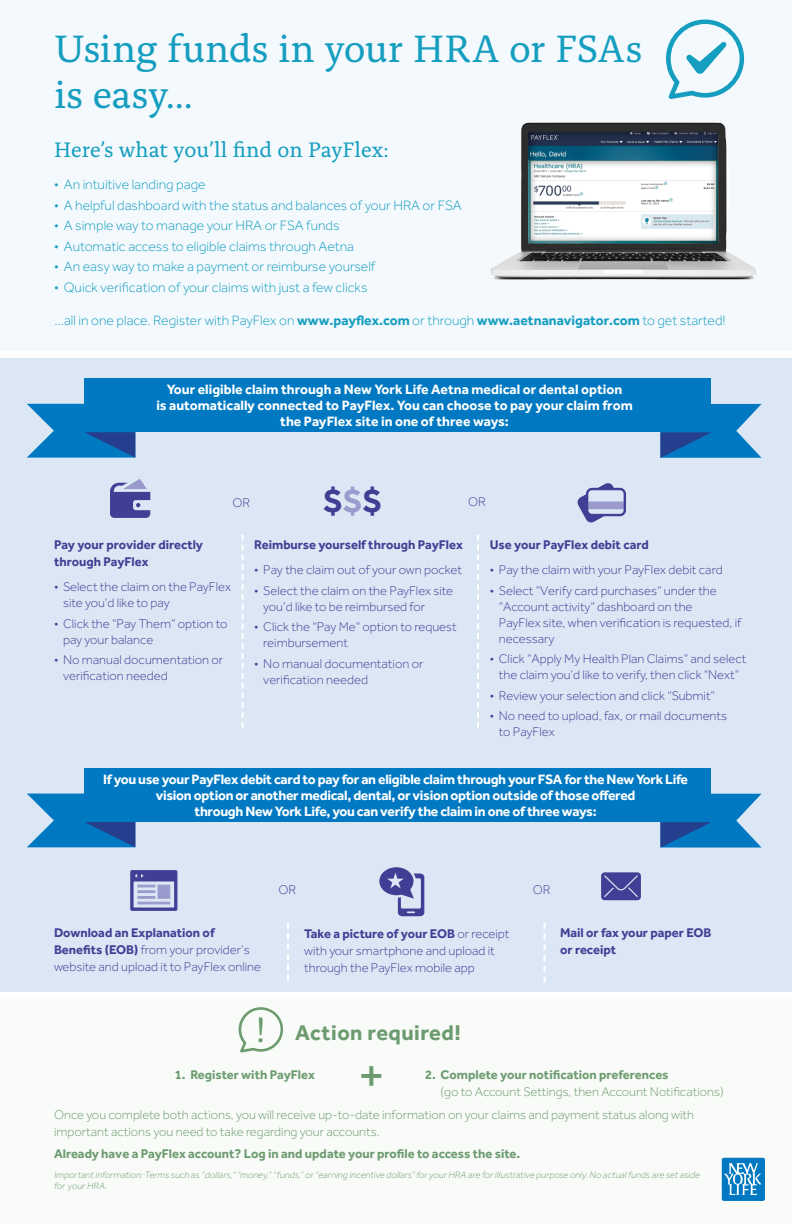
<style>
.page{position:relative;width:792px;height:1224px;background:#fff}
.page>*{position:absolute;margin:0;border:0;box-sizing:border-box;transform-origin:0 0}
.t1{font:50px "Effra";color:#6d9b70}
.t2{font:40px/46px "Alda OT";letter-spacing:-.005em;color:#159ebf}
.t3{font:37px "Alda OT";color:#6d9b70}
.t4{font:700 35px "Effra";color:#413f95}
.t5{font:22px "Alda OT";color:#159ebf}
.t6{font:700 22px "Effra";letter-spacing:.02em;color:#6d9b70}
.t7{font:300 14px "Effra";color:#159ebf}
.t8{font:700 14px/16px "Effra";letter-spacing:-.02em;color:#fff;text-align:center}
.t9{font:700 14px/16px "Effra";color:#fff;text-align:center}
.t10{font:300 13px/16px "Effra";color:#413f95}
.t11{font:300 13px/17px "Effra";color:#6d9b70}
.t12{font:700 13px "Effra";color:#6d9b70}
.t13{font:700 13px/17px "Effra";color:#413f95}
.Regular_Text{font:italic 300 9.5px/11px "Effra";letter-spacing:.01em;color:#6d9b70}
.s1{font-weight:700}
.s2{color:#9a9bcc}
</style>
<div class="page">
<div style="left:0;top:999px;width:792px;height:225px;background:#f8fbf7"></div>
<div style="left:0;top:359px;width:792px;height:633px;background:#dbe7f5"></div>
<div style="left:0;top:0;width:792px;height:351px;background:#f4f9fd"></div>
<img style="left:490px;top:122px;width:266px;height:158px">
<div style="left:528px;top:131px;width:190px;height:111px;background:#231f20;opacity:.75"></div>
<div style="left:722px;top:1158px;width:43px;height:43px;background:#0079c2;border-radius:2px"></div>
<svg style="left:724px;top:1163px;width:38px;height:32px"></svg>
<svg style="left:110px;top:479px;width:40px;height:39px"></svg>
<svg style="left:577px;top:483px;width:49px;height:39px"></svg>
<svg style="left:242px;top:535px;width:2px;height:193px"></svg>
<svg style="left:477px;top:535px;width:2px;height:193px"></svg>
<svg style="left:27px;top:404px;width:108px;height:54px"></svg>
<svg style="left:660px;top:404px;width:102px;height:54px"></svg>
<div style="left:84px;top:378px;width:627px;height:54px;background:#0079c2"></div>
<svg style="left:27px;top:794px;width:108px;height:53px"></svg>
<svg style="left:660px;top:794px;width:102px;height:54px"></svg>
<div style="left:84px;top:768px;width:627px;height:54px;background:#0079c2"></div>
<svg style="left:601px;top:872px;width:40px;height:28px"></svg>
<svg style="left:130px;top:870px;width:48px;height:41px"></svg>
<div style="left:137px;top:890px;width:18px;height:3px;background:#9a9bcc;border:1px solid #9a9bcc"></div>
<div style="left:137px;top:896px;width:18px;height:3px;background:#9a9bcc;border:1px solid #9a9bcc"></div>
<hr style="left:137px;top:902px;width:33px;height:2px;background:#9a9bcc">
<svg style="left:287px;top:923px;width:2px;height:58px"></svg>
<svg style="left:543px;top:923px;width:2px;height:60px"></svg>
<svg style="left:379px;top:867px;width:45px;height:49px"></svg>
<div style="left:528px;top:159px;width:190px;height:84px;background:#231f20;opacity:.75"></div>
<svg style="left:239px;top:1007px;width:44px;height:45px"></svg>
<svg style="left:666px;top:20px;width:78px;height:79px"></svg>
<p class="t2" style="left:54px;top:29px;width:590px">Using funds in your HRA or FSAs is easy…</p>
<p class="t5" style="left:54px;top:140px;width:336px">Here’s what you’ll find on PayFlex:</p>
<p class="t7" style="left:54px;top:177px;width:153px">• An intuitive landing page</p>
<p class="t7" style="left:54px;top:197px;width:409px">• A helpful dashboard with the status and balances of your HRA or FSA</p>
<p class="t7" style="left:54px;top:218px;width:287px">• A simple way to manage your HRA or FSA funds</p>
<p class="t7" style="left:54px;top:238px;width:302px">• Automatic access to eligible claims through Aetna</p>
<p class="t7" style="left:54px;top:259px;width:323px">• An easy way to make a payment or reimburse yourself</p>
<p class="t7" style="left:54px;top:279px;width:315px">• Quick verification of your claims with just a few clicks</p>
<p class="t7" style="left:55px;top:312px;width:673px">…all in one place. Register with PayFlex on <span class="s1">www.payflex.com</span> or through <span class="s1">www.aetnanavigator.com</span> to get started!</p>
<p class="t9" style="left:156px;top:381px;width:478px">Your eligible claim through a New York Life Aetna medical or dental option<br>is automatically connected to PayFlex. You can choose to pay your claim from the PayFlex site in one of three ways:</p>
<p class="t10" style="left:232px;top:494px;width:19px">OR</p>
<p class="t4" style="left:323px;top:478px;width:60px">$<span class="s2">$</span>$</p>
<p class="t10" style="left:468px;top:494px;width:19px">OR</p>
<p class="t13" style="left:54px;top:536px;width:151px">Pay your provider directly through PayFlex</p>
<p class="t10" style="left:63px;top:579px;width:169px;text-indent:-9px">• Select the claim on the PayFlex site you’d like to pay</p>
<p class="t10" style="left:63px;top:615px;width:166px;text-indent:-9px">• Click the “Pay Them” option to pay your balance</p>
<p class="t10" style="left:63px;top:652px;width:162px;text-indent:-9px">• No manual documentation or verification needed</p>
<p class="t13" style="left:254px;top:536px;width:210px">Reimburse yourself through PayFlex</p>
<p class="t10" style="left:254px;top:562px;width:209px">• Pay the claim out of your own pocket</p>
<p class="t10" style="left:263px;top:582px;width:191px;text-indent:-9px">• Select the claim on the PayFlex site you’d like to be reimbursed for</p>
<p class="t10" style="left:263px;top:619px;width:195px;text-indent:-9px">• Click the “Pay Me” option to request reimbursement</p>
<p class="t10" style="left:263px;top:655px;width:162px;text-indent:-9px">• No manual documentation or verification needed</p>
<p class="t13" style="left:490px;top:536px;width:161px">Use your PayFlex debit card</p>
<p class="t10" style="left:490px;top:562px;width:234px">• Pay the claim with your PayFlex debit card</p>
<p class="t10" style="left:499px;top:582px;width:244px;text-indent:-9px">• Select ”Verify card purchases” under the ”Account activity” dashboard on the<br>PayFlex site, when verification is requested, if necessary</p>
<p class="t10" style="left:490px;top:651px;width:258px;text-align:center">• Click ”Apply My Health Plan Claims” and select the claim you’d like to verify, then click “Next”</p>
<p class="t10" style="left:490px;top:687px;width:227px">• Review your selection and click “Submit”</p>
<p class="t10" style="left:499px;top:708px;width:230px;text-indent:-9px">• No need to upload, fax, or mail documents to PayFlex</p>
<p class="t8" style="left:103px;top:771px;width:587px">If you use your PayFlex debit card to pay for an eligible claim through your FSA for the New York Life vision option or another medical, dental, or vision option outside of those offered<br>through New York Life, you can verify the claim in one of three ways:</p>
<p class="t10" style="left:278px;top:882px;width:19px">OR</p>
<p class="t10" style="left:533px;top:882px;width:19px">OR</p>
<p class="t10" style="left:54px;top:924px;width:209px;line-height:17px"><span class="s1">Download an Explanation of<br>Benefits (EOB)</span> from your provider’s website and upload it to PayFlex online</p>
<p class="t10" style="left:304px;top:925px;width:207px;line-height:17px"><span class="s1">Take a picture of your EOB</span> or receipt with your smartphone and upload it through the PayFlex mobile app</p>
<p class="t13" style="left:560px;top:924px;width:153px">Mail or fax your paper EOB or receipt</p>
<p class="t3" style="left:256px;top:1014px;width:12px">!</p>
<p class="t6" style="left:295px;top:1019px;width:167px">Action required!</p>
<p class="t12" style="left:175px;top:1066px;width:142px">1. Register with PayFlex</p>
<p class="t1" style="left:358px;top:1047px;width:29px">+</p>
<p class="t12" style="left:425px;top:1067px;width:245px">2. Complete your notification preferences</p>
<p class="t11" style="left:441px;top:1083px;width:285px">(go to Account Settings, then Account Notifications)</p>
<p class="t11" style="left:54px;top:1106px;width:642px">Once you complete both actions, you will receive up-to-date information on your claims and payment status along with important actions you need to take regarding your accounts.</p>
<p class="t12" style="left:54px;top:1146px;width:468px">Already have a PayFlex account? Log in and update your profile to access the site.</p>
<p class="Regular_Text" style="left:54px;top:1170px;width:647px">Important information: Terms such as “dollars,” “money,” “funds,” or “earning incentive dollars” for your HRA are for illustrative purpose only. No actual funds are set aside for your HRA.</p>
</div>
